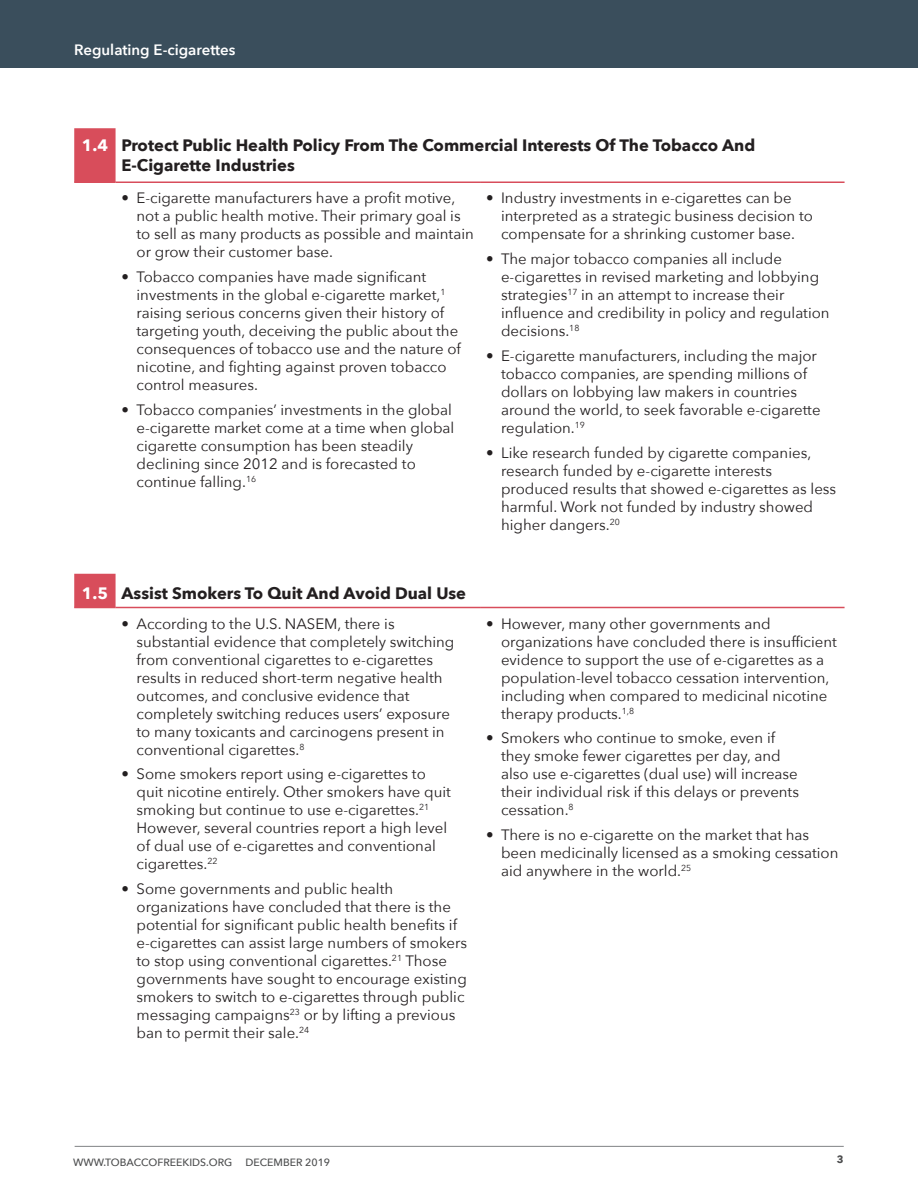
<style>
.page{position:relative;width:918px;height:1188px;background:#fff}
.page>*{position:absolute;margin:0;border:0;box-sizing:border-box;transform-origin:0 0}
._1_1{font:700 16.5px/19.8px "Avenir Next";color:#231f20}
._1_1-2{font:700 16.5px "Avenir Next";color:#fff}
.t1{font:15px/18px "Avenir Next";color:#231f20}
.t2{font:600 15px "Avenir Next";color:#fff}
.t3{font:500 10.5px "Avenir Next";color:#4b4c4d}
.t4{font:700 10.5px "Avenir Next";color:#4b4c4d}
</style>
<div class="page">
<hr style="left:75px;top:1146px;width:769px;height:1px;background:#808285">
<div style="left:0;top:0;width:918px;height:68px;background:#3a4e5c"></div>
<svg style="left:74px;top:128px;width:42px;height:479px"></svg>
<hr style="left:74px;top:182px;width:42px;height:1px;background:#d84d5b">
<hr style="left:74px;top:607px;width:42px;height:1px;background:#d84d5b">
<hr style="left:116px;top:607px;width:364px;height:1px;background:#d84d5b">
<hr style="left:480px;top:607px;width:365px;height:1px;background:#d84d5b">
<hr style="left:116px;top:182px;width:364px;height:1px;background:#d84d5b">
<hr style="left:480px;top:182px;width:365px;height:1px;background:#d84d5b">
<p class="t2" style="left:74px;top:37px;width:163px">Regulating E-cigarettes</p>
<p class="_1_1-2" style="left:82px;top:131px;width:28px">1.4</p>
<p class="_1_1" style="left:122px;top:135px;width:635px">Protect Public Health Policy From The Commercial Interests Of The Tobacco And<br>E-Cigarette Industries</p>
<p class="t1" style="left:137px;top:188px;width:339px;text-indent:-15px">• E-cigarette manufacturers have a profit motive, not a public health motive. Their primary goal is to sell as many products as possible and maintain or grow their customer base.</p>
<p class="t1" style="left:137px;top:267px;width:326px;text-indent:-15px">• Tobacco companies have made significant investments in the global e-cigarette market,<sup>1 </sup>raising serious concerns given their history of targeting youth, deceiving the public about the consequences of tobacco use and the nature of nicotine, and fighting against proven tobacco control measures.</p>
<p class="t1" style="left:137px;top:400px;width:319px;text-indent:-15px">• Tobacco companies’ investments in the global e-cigarette market come at a time when global cigarette consumption has been steadily declining since 2012 and is forecasted to continue falling.<sup>16</sup></p>
<p class="t1" style="left:501px;top:188px;width:313px;text-indent:-15px">• Industry investments in e-cigarettes can be interpreted as a strategic business decision to compensate for a shrinking customer base.</p>
<p class="t1" style="left:501px;top:249px;width:330px;text-indent:-15px">• The major tobacco companies all include e-cigarettes in revised marketing and lobbying strategies<sup>17</sup> in an attempt to increase their influence and credibility in policy and regulation decisions.<sup>18</sup></p>
<p class="t1" style="left:501px;top:346px;width:321px;text-indent:-15px">• E-cigarette manufacturers, including the major tobacco companies, are spending millions of dollars on lobbying law makers in countries around the world, to seek favorable e-cigarette regulation.<sup>19</sup></p>
<p class="t1" style="left:501px;top:443px;width:337px;text-indent:-15px">• Like research funded by cigarette companies, research funded by e-cigarette interests produced results that showed e-cigarettes as less harmful. Work not funded by industry showed higher dangers.<sup>20</sup></p>
<p class="_1_1-2" style="left:82px;top:579px;width:28px">1.5</p>
<p class="_1_1" style="left:122px;top:583px;width:346px">Assist Smokers To Quit And Avoid Dual Use</p>
<p class="t1" style="left:137px;top:614px;width:319px;text-indent:-15px">• According to the U.S. NASEM, there is substantial evidence that completely switching from conventional cigarettes to e-cigarettes results in reduced short-term negative health outcomes, and conclusive evidence that completely switching reduces users’ exposure to many toxicants and carcinogens present in conventional cigarettes.<sup>8</sup></p>
<p class="t1" style="left:137px;top:764px;width:316px;text-indent:-15px">• Some smokers report using e-cigarettes to quit nicotine entirely. Other smokers have quit smoking but continue to use e-cigarettes.<sup>21<br></sup>However, several countries report a high level of dual use of e-cigarettes and conventional cigarettes.<sup>22</sup></p>
<p class="t1" style="left:137px;top:879px;width:332px;text-indent:-15px">• Some governments and public health organizations have concluded that there is the potential for significant public health benefits if e-cigarettes can assist large numbers of smokers to stop using conventional cigarettes.<sup>21</sup> Those governments have sought to encourage existing smokers to switch to e-cigarettes through public messaging campaigns<sup>23</sup> or by lifting a previous ban to permit their sale.<sup>24</sup></p>
<p class="t1" style="left:501px;top:614px;width:337px;text-indent:-15px">• However, many other governments and organizations have concluded there is insufficient evidence to support the use of e-cigarettes as a population-level tobacco cessation intervention, including when compared to medicinal nicotine therapy products.<sup>1,8</sup></p>
<p class="t1" style="left:501px;top:728px;width:300px;text-indent:-15px">• Smokers who continue to smoke, even if they smoke fewer cigarettes per day, and also use e-cigarettes (dual use) will increase their individual risk if this delays or prevents cessation.<sup>8</sup></p>
<p class="t1" style="left:501px;top:825px;width:339px;text-indent:-15px">• There is no e-cigarette on the market that has been medicinally licensed as a smoking cessation aid anywhere in the world.<sup>25</sup></p>
<p class="t3" style="left:73px;top:1154px;width:259px">WWW.TOBACCOFREEKIDS.ORG DECEMBER 2019</p>
<p class="t4" style="left:837px;top:1151px;width:8px">3</p>
</div>
